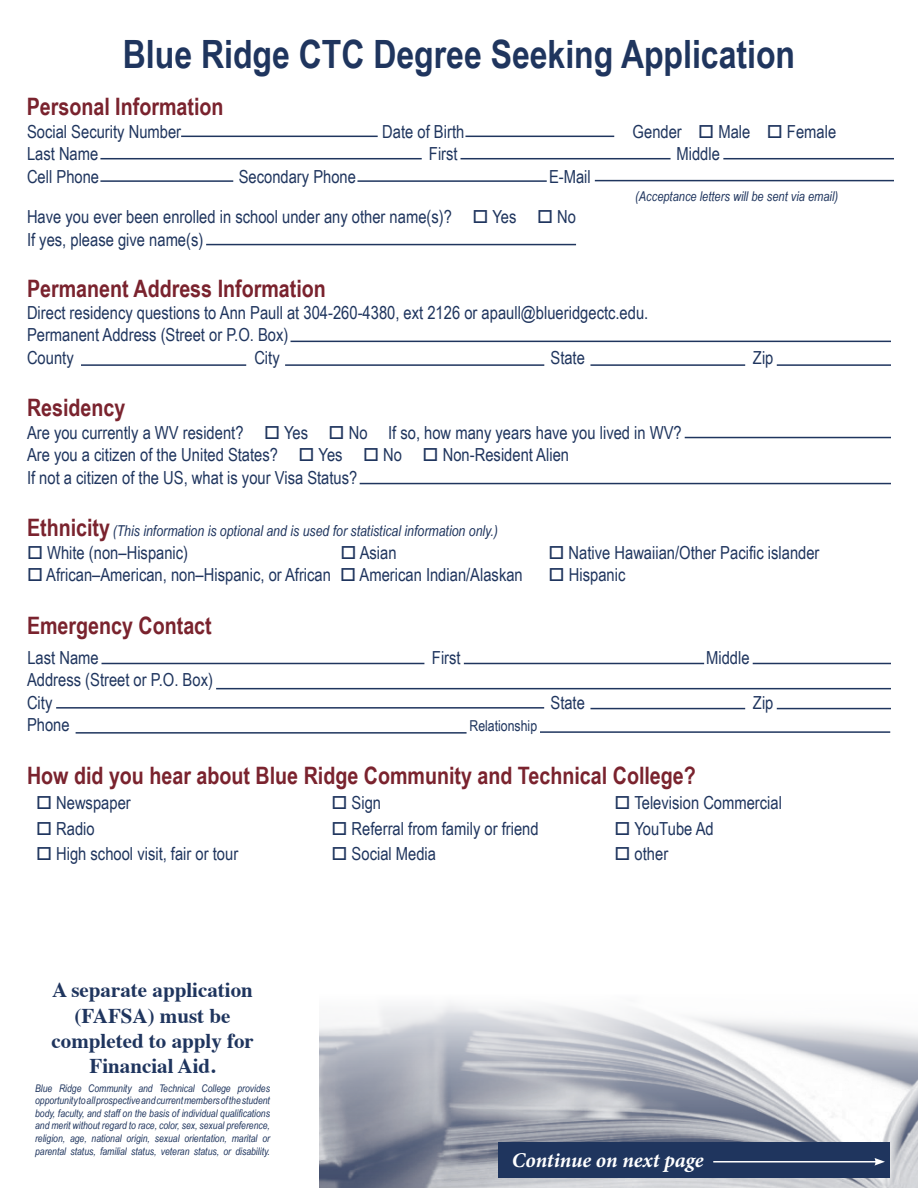
<style>
.page{position:relative;width:918px;height:1188px;background:#fff}
.page>*{position:absolute;margin:0;border:0;box-sizing:border-box;transform-origin:0 0}
.t1{font:700 39px "Arial Narrow";color:#1f355e}
.t2{font:700 24px "Arial Narrow";color:#7a232e}
.t3{font:700 21px/25.2px "Times";color:#1f355e;text-align:center}
.t4{font:italic 700 21px "Minion Pro";color:#fff}
.t5{font:18px/22.5px "Arial Narrow";color:#1f355e}
.t6{font:italic 15px "Arial Narrow";color:#1f355e}
.t7{font:15px "Arial Narrow";color:#1f355e}
.t8{font:italic 13.5px "Arial Narrow";color:#1f355e}
.t9{font:italic 10.5px/12.6px "Arial Narrow";color:#1f355e;text-align:justify}
.s1{font-weight:700;font-style:normal;font-size:24px;color:#7a232e}
</style>
<div class="page">
<img style="left:320px;top:1003px;width:598px;height:185px">
<div style="left:499px;top:1142px;width:391px;height:36px;background:#1f355e"></div>
<hr style="left:181px;top:136px;width:197px;height:1px;background:#1f355e">
<hr style="left:100px;top:158px;width:322px;height:1px;background:#1f355e">
<hr style="left:100px;top:180px;width:133px;height:2px;background:#1f355e">
<hr style="left:206px;top:244px;width:370px;height:1px;background:#1f355e">
<hr style="left:713px;top:1161px;width:164px;height:2px;background:#fff">
<svg style="left:874px;top:1158px;width:11px;height:8px"></svg>
<hr style="left:291px;top:341px;width:600px;height:1px;background:#1f355e">
<hr style="left:81px;top:364px;width:165px;height:2px;background:#1f355e">
<hr style="left:590px;top:364px;width:155px;height:2px;background:#1f355e">
<hr style="left:777px;top:364px;width:114px;height:2px;background:#1f355e">
<hr style="left:685px;top:437px;width:206px;height:1px;background:#1f355e">
<hr style="left:360px;top:483px;width:531px;height:1px;background:#1f355e">
<hr style="left:102px;top:663px;width:322px;height:1px;background:#1f355e">
<hr style="left:464px;top:663px;width:240px;height:1px;background:#1f355e">
<hr style="left:216px;top:688px;width:675px;height:1px;background:#1f355e">
<hr style="left:590px;top:708px;width:155px;height:1px;background:#1f355e">
<hr style="left:540px;top:731px;width:350px;height:2px;background:#1f355e">
<hr style="left:777px;top:708px;width:114px;height:1px;background:#1f355e">
<hr style="left:56px;top:707px;width:488px;height:2px;background:#1f355e">
<hr style="left:76px;top:732px;width:391px;height:2px;background:#1f355e">
<hr style="left:753px;top:663px;width:138px;height:1px;background:#1f355e">
<hr style="left:357px;top:180px;width:190px;height:2px;background:#1f355e">
<hr style="left:465px;top:136px;width:149px;height:1px;background:#1f355e">
<hr style="left:460px;top:158px;width:211px;height:1px;background:#1f355e">
<hr style="left:723px;top:158px;width:171px;height:1px;background:#1f355e">
<hr style="left:595px;top:180px;width:299px;height:1px;background:#1f355e">
<hr style="left:285px;top:364px;width:259px;height:2px;background:#1f355e">
<h1 class="t1" style="left:123px;top:25px;width:674px">Blue Ridge CTC Degree Seeking Application</h1>
<h2 class="t2" style="left:27px;top:89px;width:198px">Personal Information</h2>
<p class="t5" style="left:27px;top:119px;width:156px">Social Security Number</p>
<p class="t5" style="left:382px;top:119px;width:84px">Date of Birth</p>
<p class="t5" style="left:633px;top:119px;width:205px">Gender □ Male □ Female</p>
<p class="t5" style="left:27px;top:142px;width:73px">Last Name</p>
<p class="t5" style="left:429px;top:142px;width:30px">First</p>
<p class="t5" style="left:676px;top:142px;width:45px">Middle</p>
<p class="t5" style="left:27px;top:164px;width:74px">Cell Phone</p>
<p class="t5" style="left:239px;top:164px;width:119px">Secondary Phone</p>
<p class="t5" style="left:549px;top:164px;width:43px">E-Mail</p>
<p class="t8" style="left:635px;top:187px;width:205px">(Acceptance letters will be sent via email)</p>
<p class="t5" style="left:27px;top:205px;width:551px">Have you ever been enrolled in school under any other name(s)? □ Yes □ No<br>If yes, please give name(s)</p>
<h2 class="t2" style="left:27px;top:271px;width:300px">Permanent Address Information</h2>
<p class="t5" style="left:27px;top:301px;width:623px">Direct residency questions to Ann Paull at 304-260-4380, ext 2126 or apaull@blueridgectc.edu.<br>Permanent Address (Street or P.O. Box)<br>County</p>
<p class="t5" style="left:254px;top:346px;width:27px">City</p>
<p class="t5" style="left:550px;top:346px;width:36px">State</p>
<p class="t5" style="left:753px;top:346px;width:22px">Zip</p>
<h2 class="t2" style="left:27px;top:390px;width:100px">Residency</h2>
<p class="t5" style="left:27px;top:421px;width:656px">Are you currently a WV resident? □ Yes □ No If so, how many years have you lived in WV?<br>Are you a citizen of the United States? □ Yes □ No □ Non-Resident Alien<br>If not a citizen of the US, what is your Visa Status?</p>
<p class="t6" style="left:27px;top:521px;width:472px"><span class="s1">Ethnicity</span> (This information is optional and is used for statistical information only.)</p>
<p class="t5" style="left:27px;top:541px;width:163px">□ White (non–Hispanic)</p>
<p class="t5" style="left:340px;top:541px;width:58px">□ Asian</p>
<p class="t5" style="left:548px;top:541px;width:273px">□ Native Hawaiian/Other Pacific islander</p>
<p class="t5" style="left:27px;top:563px;width:600px">□ African–American, non–Hispanic, or African □ American Indian/Alaskan □ Hispanic</p>
<h2 class="t2" style="left:27px;top:607px;width:186px">Emergency Contact</h2>
<p class="t5" style="left:27px;top:646px;width:73px">Last Name</p>
<p class="t5" style="left:432px;top:646px;width:30px">First</p>
<p class="t5" style="left:706px;top:646px;width:45px">Middle</p>
<p class="t5" style="left:27px;top:668px;width:187px">Address (Street or P.O. Box)<br>City</p>
<p class="t5" style="left:550px;top:691px;width:36px">State</p>
<p class="t5" style="left:753px;top:691px;width:22px">Zip</p>
<p class="t5" style="left:27px;top:713px;width:44px">Phone</p>
<p class="t7" style="left:470px;top:715px;width:69px">Relationship</p>
<h2 class="t2" style="left:27px;top:757px;width:670px">How did you hear about Blue Ridge Community and Technical College?</h2>
<p class="t5" style="left:36px;top:791px;width:96px">□ Newspaper</p>
<p class="t5" style="left:332px;top:791px;width:51px">□ Sign</p>
<p class="t5" style="left:615px;top:791px;width:169px">□ Television Commercial</p>
<p class="t5" style="left:36px;top:817px;width:60px">□ Radio</p>
<p class="t5" style="left:332px;top:817px;width:209px">□ Referral from family or friend</p>
<p class="t5" style="left:615px;top:817px;width:101px">□ YouTube Ad</p>
<p class="t5" style="left:36px;top:842px;width:204px">□ High school visit, fair or tour</p>
<p class="t5" style="left:332px;top:842px;width:106px">□ Social Media</p>
<p class="t5" style="left:615px;top:842px;width:55px">□ other</p>
<p class="t3" style="left:52px;top:976px;width:204px">A separate application (FAFSA) must be completed to apply for<br>Financial Aid.</p>
<p class="t9" style="left:35px;top:1081px;width:236px">Blue Ridge Community and Technical College provides opportunity to all prospective and current members of the student body, faculty, and staff on the basis of individual qualifications and merit without regard to race, color, sex, sexual preference, religion, age, national origin, sexual orientation, marital or parental status, familial status, veteran status, or disability.</p>
<p class="t4" style="left:512px;top:1145px;width:194px">Continue on next page</p>
</div>
